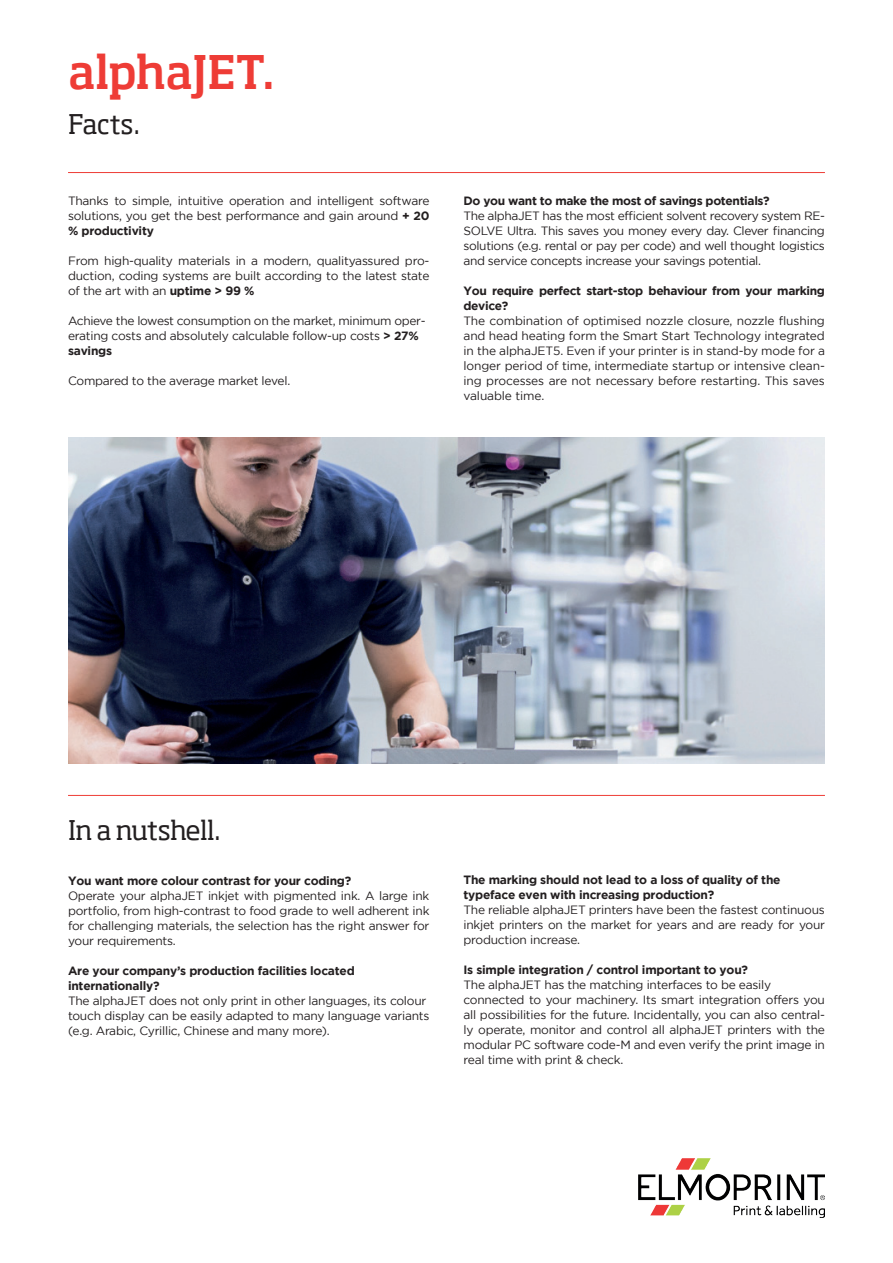
<style>
.page{position:relative;width:893px;height:1263px;background:#fff}
.page>*{position:absolute;margin:0;border:0;box-sizing:border-box;transform-origin:0 0}
.t1{font:500 45.3px "Soho W02";letter-spacing:-.01em;color:#ee3c36}
.t2{font:26.55px "Soho W02";letter-spacing:-.025em;color:#231f20}
.t3{font:12px/15px "Gotham";letter-spacing:-.02em;color:#231f20;text-align:justify}
.t4{font:700 12px/15px "Gotham";letter-spacing:-.02em;color:#231f20}
.s1{font-weight:700}
</style>
<div class="page">
<hr style="left:68px;top:172px;width:757px;height:1px;background:#ee3c36">
<img style="left:68px;top:437px;width:757px;height:326px">
<img style="left:639px;top:1159px;width:186px;height:58px">
<hr style="left:68px;top:795px;width:757px;height:1px;background:#ee3c36">
<h1 class="t1" style="left:68px;top:43px;width:208px">alphaJET.</h1>
<h2 class="t2" style="left:68px;top:107px;width:74px">Facts.</h2>
<p class="t3" style="left:68px;top:193px;width:363px">Thanks to simple, intuitive operation and intelligent software solutions, you get the best performance and gain around <span class="s1">+ 20 % productivity</span></p>
<p class="t3" style="left:68px;top:253px;width:363px">From high-quality materials in a modern, qualityassured pro&shy;duction, coding systems are built according to the latest state of the art with an <span class="s1">uptime &gt; 99 %</span></p>
<p class="t3" style="left:68px;top:313px;width:359px;text-align:left">Achieve the lowest consumption on the market, minimum oper&shy;erating costs and absolutely calculable follow-up costs <span class="s1">&gt; 27% savings</span></p>
<p class="t3" style="left:68px;top:373px;width:224px">Compared to the average market level.</p>
<p class="t4" style="left:463px;top:193px;width:308px">Do you want to make the most of savings potentials?</p>
<p class="t3" style="left:463px;top:208px;width:363px">The alphaJET has the most efficient solvent recovery system RE-SOLVE Ultra. This saves you money every day. Clever financing solutions (e.g. rental or pay per code) and well thought logistics and service concepts increase your savings potential.</p>
<p class="t4" style="left:463px;top:283px;width:363px">You require perfect start-stop behaviour from your marking device?</p>
<p class="t3" style="left:463px;top:313px;width:363px">The combination of optimised nozzle closure, nozzle flushing and head heating form the Smart Start Technology integrated in the alphaJET5. Even if your printer is in stand-by mode for a longer period of time, intermediate startup or intensive clean&shy;ing processes are not necessary before restarting. This saves valuable time.</p>
<h2 class="t2" style="left:68px;top:813px;width:154px">In a nutshell.</h2>
<p class="t4" style="left:68px;top:873px;width:285px">You want more colour contrast for your coding?</p>
<p class="t3" style="left:68px;top:888px;width:363px">Operate your alphaJET inkjet with pigmented ink. A large ink portfolio, from high-contrast to food grade to well adherent ink for challenging materials, the selection has the right answer for your requirements.</p>
<p class="t4" style="left:68px;top:963px;width:288px">Are your company’s production facilities located internationally?</p>
<p class="t3" style="left:68px;top:993px;width:363px;text-align:left">The alphaJET does not only print in other languages, its colour touch display can be easily adapted to many language variants (e.g. Arabic, Cyrillic, Chinese and many more).</p>
<p class="t4" style="left:463px;top:871px;width:319px">The marking should not lead to a loss of quality of the typeface even with increasing production?</p>
<p class="t3" style="left:463px;top:902px;width:363px">The reliable alphaJET printers have been the fastest continuous inkjet printers on the market for years and are ready for your production increase.</p>
<p class="t4" style="left:463px;top:961px;width:286px">Is simple integration / control important to you?</p>
<p class="t3" style="left:463px;top:977px;width:363px;text-align:left">The alphaJET has the matching interfaces to be easily connected to your machinery. Its smart integration offers you all possibilities for the future. Incidentally, you can also central&shy;ly operate, monitor and control all alphaJET printers with the modular PC software code-M and even verify the print image in real time with print &amp; check.</p>
</div>
